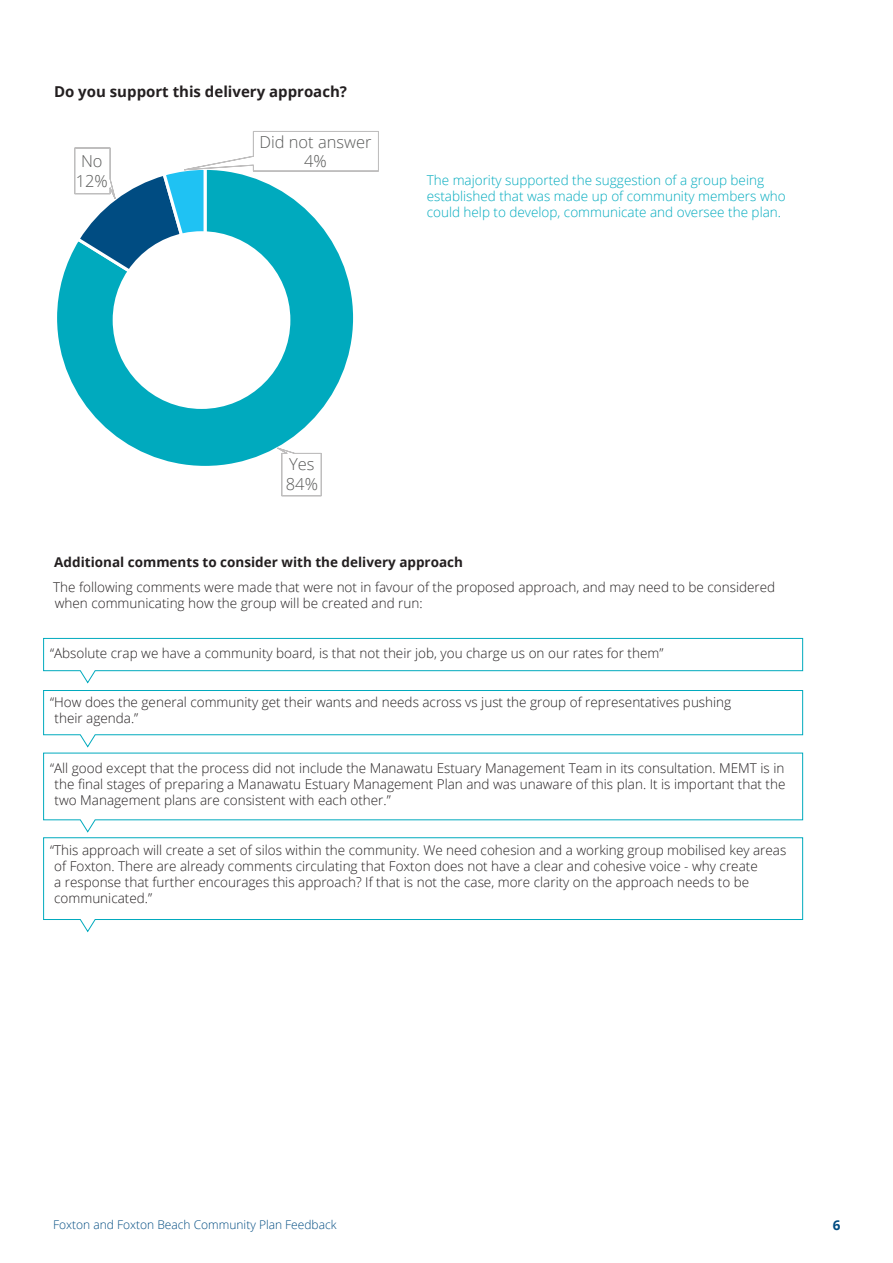
<style>
.page{position:relative;width:893px;height:1263px;background:#fff}
.page>*{position:absolute;margin:0;border:0;box-sizing:border-box;transform-origin:0 0}
.t1{font:300 16.5px/19.8px "Open Sans";color:#595a59;text-align:center}
.t2{font:700 15px "Open Sans";color:#231f20}
.t3{font:300 13.5px/16.2px "Open Sans";color:#231f20}
.t4{font:300 13.5px/16.2px "Open Sans";color:#00aabe}
.t5{font:700 13.5px "Open Sans";color:#231f20}
.t6{font:700 13.5px "Open Sans";color:#004c82}
.t7{font:300 12px "Open Sans";color:#004c82}
</style>
<div class="page">
<svg style="left:57px;top:249px;width:295px;height:217px"></svg>
<svg style="left:271px;top:445px;width:51px;height:52px"></svg>
<svg style="left:74px;top:131px;width:305px;height:209px"></svg>
<div style="left:113px;top:231px;width:177px;height:178px;background:#fff;border-radius:50%"></div>
<svg style="left:43px;top:837px;width:760px;height:95px"></svg>
<svg style="left:43px;top:753px;width:760px;height:79px"></svg>
<svg style="left:43px;top:690px;width:760px;height:57px"></svg>
<svg style="left:43px;top:638px;width:760px;height:45px"></svg>
<p class="t2" style="left:54px;top:80px;width:295px">Do you support this delivery approach?</p>
<p class="t1" style="left:76px;top:151px;width:34px">No<br>12%</p>
<p class="t1" style="left:259px;top:131px;width:114px">Did not answer<br>4%</p>
<p class="t4" style="left:427px;top:171px;width:360px">The majority supported the suggestion of a group being established that was made up of community members who could help to develop, communicate and oversee the plan.</p>
<p class="t1" style="left:286px;top:453px;width:34px;text-align:left">Yes<br>84%</p>
<p class="t5" style="left:54px;top:553px;width:410px">Additional comments to consider with the delivery approach</p>
<p class="t3" style="left:53px;top:579px;width:724px">The following comments were made that were not in favour of the proposed approach, and may need to be considered when communicating how the group will be created and run:</p>
<p class="t3" style="left:50px;top:644px;width:615px">“Absolute crap we have a community board, is that not their job, you charge us on our rates for them”</p>
<p class="t3" style="left:55px;top:694px;width:678px;text-indent:-5px">“How does the general community get their wants and needs across vs just the group of representatives pushing their agenda.”</p>
<p class="t3" style="left:55px;top:759px;width:732px;text-align:justify;text-indent:-5px">“All good except that the process did not include the Manawatu Estuary Management Team in its consultation. MEMT is in the final stages of preparing a Manawatu Estuary Management Plan and was unaware of this plan. It is important that the two Management plans are consistent with each other.”</p>
<p class="t3" style="left:54px;top:841px;width:734px;text-indent:-4px">“This approach will create a set of silos within the community. We need cohesion and a working group mobilised key areas of Foxton. There are already comments circulating that Foxton does not have a clear and cohesive voice - why create<br>a response that further encourages this approach? If that is not the case, more clarity on the approach needs to be communicated.”</p>
<p class="t7" style="left:53px;top:1217px;width:285px">Foxton and Foxton Beach Community Plan Feedback</p>
<p class="t6" style="left:833px;top:1216px;width:9px">6</p>
</div>
